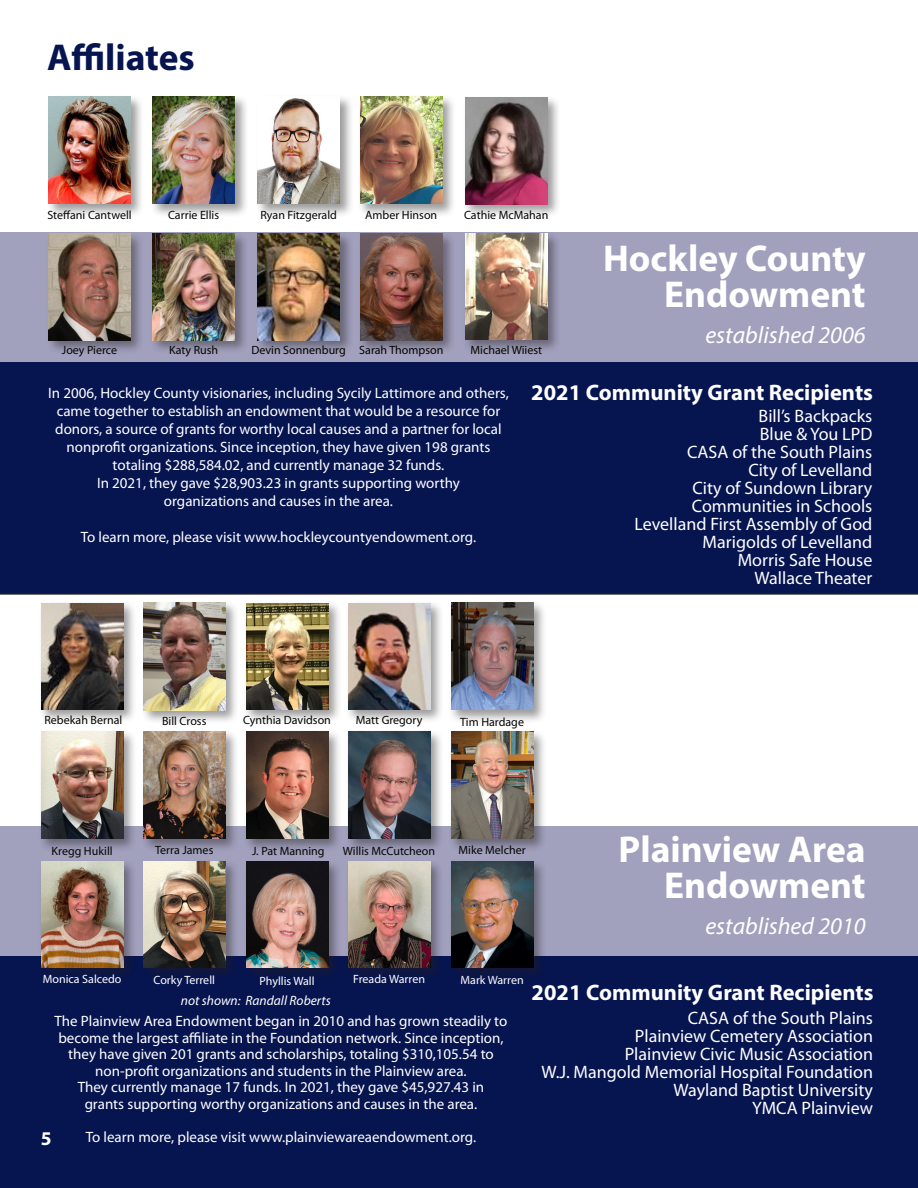
<style>
.page{position:relative;width:918px;height:1188px;background:#fff}
.page>*{position:absolute;margin:0;border:0;box-sizing:border-box;transform-origin:0 0}
.t1{font:700 37.5px "Myriad Pro";color:#fff}
.t2{font:700 37.5px "Myriad Pro";color:#061450}
.t3{font:italic 24px "Myriad Pro";color:#fff}
.t4{font:700 22.5px "Myriad Pro";color:#fff}
.t5{font:700 19.5px "Myriad Pro";color:#fff}
.t6{font:18px "Myriad Pro";color:#fff}
.t7{font:15px/18px "Myriad Pro";color:#fff;text-align:center}
.t8{font:italic 13.5px "Myriad Pro";color:#fff}
.t9{font:12px "Myriad Pro";color:#040503}
.t10{font:12px "Myriad Pro";color:#fff}
</style>
<div class="page">
<div style="left:0;top:826px;width:918px;height:130px;background:#a1a0bd"></div>
<div style="left:0;top:233px;width:918px;height:129px;background:#a1a0bd"></div>
<div style="left:0;top:362px;width:918px;height:231px;background:#061450"></div>
<div style="left:0;top:956px;width:918px;height:232px;background:#061450"></div>
<div style="left:358px;top:94px;width:98px;height:123px;background:#231f20;opacity:.45"></div>
<img style="left:360px;top:97px;width:82px;height:107px">
<div style="left:255px;top:94px;width:99px;height:123px;background:#231f20;opacity:.45"></div>
<img style="left:258px;top:97px;width:82px;height:107px">
<div style="left:150px;top:94px;width:99px;height:124px;background:#231f20;opacity:.45"></div>
<img style="left:153px;top:97px;width:82px;height:107px">
<div style="left:150px;top:231px;width:99px;height:123px;background:#231f20;opacity:.45"></div>
<img style="left:153px;top:234px;width:82px;height:106px">
<div style="left:255px;top:231px;width:99px;height:123px;background:#231f20;opacity:.45"></div>
<img style="left:258px;top:234px;width:82px;height:106px">
<div style="left:358px;top:231px;width:98px;height:123px;background:#231f20;opacity:.45"></div>
<img style="left:360px;top:234px;width:82px;height:106px">
<div style="left:463px;top:231px;width:98px;height:123px;background:#231f20;opacity:.45"></div>
<img style="left:465px;top:234px;width:82px;height:106px">
<div style="left:46px;top:94px;width:99px;height:124px;background:#231f20;opacity:.45"></div>
<img style="left:48px;top:97px;width:83px;height:107px">
<div style="left:46px;top:231px;width:99px;height:123px;background:#231f20;opacity:.45"></div>
<img style="left:48px;top:234px;width:83px;height:106px">
<hr style="left:0;top:593px;width:918px;height:2px;background:#231f20">
<div style="left:39px;top:729px;width:98px;height:124px;background:#231f20;opacity:.45"></div>
<img style="left:41px;top:732px;width:82px;height:106px">
<div style="left:39px;top:601px;width:98px;height:123px;background:#231f20;opacity:.45"></div>
<img style="left:41px;top:603px;width:82px;height:107px">
<div style="left:39px;top:859px;width:98px;height:123px;background:#231f20;opacity:.45"></div>
<img style="left:41px;top:861px;width:82px;height:107px">
<div style="left:449px;top:859px;width:98px;height:123px;background:#231f20;opacity:.45"></div>
<img style="left:451px;top:861px;width:82px;height:107px">
<div style="left:449px;top:600px;width:98px;height:124px;background:#231f20;opacity:.45"></div>
<img style="left:451px;top:603px;width:82px;height:107px">
<div style="left:449px;top:729px;width:98px;height:124px;background:#231f20;opacity:.45"></div>
<img style="left:451px;top:732px;width:82px;height:106px">
<div style="left:141px;top:600px;width:98px;height:124px;background:#231f20;opacity:.45"></div>
<img style="left:143px;top:603px;width:82px;height:107px">
<div style="left:141px;top:859px;width:98px;height:123px;background:#231f20;opacity:.45"></div>
<img style="left:143px;top:861px;width:82px;height:107px">
<div style="left:141px;top:729px;width:98px;height:124px;background:#231f20;opacity:.45"></div>
<img style="left:143px;top:732px;width:82px;height:106px">
<div style="left:244px;top:729px;width:98px;height:124px;background:#231f20;opacity:.45"></div>
<img style="left:246px;top:732px;width:82px;height:106px">
<div style="left:244px;top:859px;width:98px;height:123px;background:#231f20;opacity:.45"></div>
<img style="left:246px;top:861px;width:82px;height:107px">
<div style="left:244px;top:601px;width:98px;height:123px;background:#231f20;opacity:.45"></div>
<img style="left:246px;top:603px;width:82px;height:107px">
<div style="left:346px;top:729px;width:98px;height:124px;background:#231f20;opacity:.45"></div>
<img style="left:348px;top:732px;width:82px;height:106px">
<div style="left:346px;top:859px;width:98px;height:123px;background:#231f20;opacity:.45"></div>
<img style="left:348px;top:861px;width:82px;height:107px">
<div style="left:346px;top:601px;width:98px;height:123px;background:#231f20;opacity:.45"></div>
<img style="left:348px;top:603px;width:82px;height:107px">
<div style="left:463px;top:95px;width:98px;height:123px;background:#231f20;opacity:.45"></div>
<img style="left:465px;top:97px;width:82px;height:107px">
<p class="t2" style="left:47px;top:33px;width:149px">Affiliates</p>
<p class="t9" style="left:47px;top:208px;width:86px">Steffani Cantwell</p>
<p class="t9" style="left:168px;top:208px;width:53px">Carrie Ellis</p>
<p class="t9" style="left:260px;top:208px;width:78px">Ryan Fitzgerald</p>
<p class="t9" style="left:365px;top:208px;width:74px">Amber Hinson</p>
<p class="t9" style="left:464px;top:208px;width:86px">Cathie McMahan</p>
<p class="t9" style="left:62px;top:342px;width:57px">Joey Pierce</p>
<p class="t9" style="left:169px;top:342px;width:51px">Katy Rush</p>
<p class="t9" style="left:251px;top:342px;width:96px">Devin Sonnenburg</p>
<p class="t9" style="left:470px;top:342px;width:73px">Michael Wiiest</p>
<p class="t9" style="left:359px;top:342px;width:86px">Sarah Thompson</p>
<p class="t1" style="left:603px;top:234px;width:264px">Hockley County</p>
<p class="t1" style="left:664px;top:270px;width:203px">Endowment</p>
<p class="t3" style="left:705px;top:320px;width:162px">established 2006</p>
<p class="t7" style="left:48px;top:384px;width:462px">In 2006, Hockley County visionaries, including Sycily Lattimore and others, came together to establish an endowment that would be a resource for donors, a source of grants for worthy local causes and a partner for local nonprofit organizations. Since inception, they have given 198 grants</p>
<p class="t7" style="left:113px;top:456px;width:333px">totaling $288,584.02, and currently manage 32 funds.</p>
<p class="t7" style="left:97px;top:474px;width:364px">In 2021, they gave $28,903.23 in grants supporting worthy</p>
<p class="t7" style="left:164px;top:492px;width:231px">organizations and causes in the area.</p>
<p class="t7" style="left:81px;top:528px;width:397px">To learn more, please visit www.hockleycountyendowment.org.</p>
<p class="t4" style="left:531px;top:378px;width:343px">2021 Community Grant Recipients</p>
<p class="t6" style="left:759px;top:405px;width:115px">Bill’s Backpacks</p>
<p class="t6" style="left:760px;top:423px;width:114px">Blue &amp; You LPD</p>
<p class="t6" style="left:687px;top:441px;width:187px">CASA of the South Plains</p>
<p class="t6" style="left:748px;top:459px;width:126px">City of Levelland</p>
<p class="t6" style="left:692px;top:477px;width:181px">City of Sundown Library</p>
<p class="t6" style="left:692px;top:495px;width:182px">Communities in Schools</p>
<p class="t6" style="left:635px;top:513px;width:239px">Levelland First Assembly of God</p>
<p class="t6" style="left:703px;top:531px;width:171px">Marigolds of Levelland</p>
<p class="t6" style="left:738px;top:549px;width:136px">Morris Safe House</p>
<p class="t6" style="left:755px;top:567px;width:119px">Wallace Theater</p>
<p class="t9" style="left:44px;top:712px;width:79px">Rebekah Bernal</p>
<p class="t9" style="left:162px;top:713px;width:46px">Bill Cross</p>
<p class="t9" style="left:243px;top:713px;width:89px">Cynthia Davidson</p>
<p class="t9" style="left:356px;top:713px;width:68px">Matt Gregory</p>
<p class="t9" style="left:460px;top:714px;width:65px">Tim Hardage</p>
<p class="t9" style="left:52px;top:844px;width:63px">Kregg Hukill</p>
<p class="t10" style="left:43px;top:972px;width:80px">Monica Salcedo</p>
<p class="t9" style="left:155px;top:842px;width:60px">Terra James</p>
<p class="t9" style="left:252px;top:843px;width:74px">J. Pat Manning</p>
<p class="t9" style="left:343px;top:843px;width:94px">Willis McCutcheon</p>
<p class="t9" style="left:458px;top:842px;width:69px">Mike Melcher</p>
<p class="t1" style="left:619px;top:825px;width:249px">Plainview Area</p>
<p class="t1" style="left:664px;top:861px;width:203px">Endowment</p>
<p class="t3" style="left:705px;top:911px;width:162px">established 2010</p>
<p class="t10" style="left:154px;top:973px;width:63px">Corky Terrell</p>
<p class="t10" style="left:260px;top:973px;width:57px">Phyllis Wall</p>
<p class="t8" style="left:181px;top:992px;width:151px">not shown: Randall Roberts</p>
<p class="t10" style="left:353px;top:972px;width:73px">Freada Warren</p>
<p class="t10" style="left:461px;top:972px;width:65px">Mark Warren</p>
<p class="t4" style="left:532px;top:978px;width:343px">2021 Community Grant Recipients</p>
<p class="t7" style="left:55px;top:1013px;width:454px;line-height:16.5px">The Plainview Area Endowment began in 2010 and has grown steadily to become the largest affiliate in the Foundation network. Since inception, they have given 201 grants and scholarships, totaling $310,105.54 to non-profit organizations and students in the Plainview area.</p>
<p class="t7" style="left:78px;top:1078px;width:408px">They currently manage 17 funds. In 2021, they gave $45,927.43 in</p>
<p class="t7" style="left:85px;top:1094px;width:394px">grants supporting worthy organizations and causes in the area.</p>
<p class="t5" style="left:41px;top:1126px;width:12px">5</p>
<p class="t7" style="left:86px;top:1127px;width:392px">To learn more, please visit www.plainviewareaendowment.org.</p>
<p class="t6" style="left:688px;top:1006px;width:187px">CASA of the South Plains</p>
<p class="t6" style="left:635px;top:1024px;width:240px">Plainview Cemetery Association</p>
<p class="t6" style="left:625px;top:1042px;width:250px">Plainview Civic Music Association</p>
<p class="t6" style="left:542px;top:1060px;width:333px">W.J. Mangold Memorial Hospital Foundation</p>
<p class="t6" style="left:674px;top:1078px;width:201px">Wayland Baptist University</p>
<p class="t6" style="left:752px;top:1096px;width:122px">YMCA Plainview</p>
</div>
